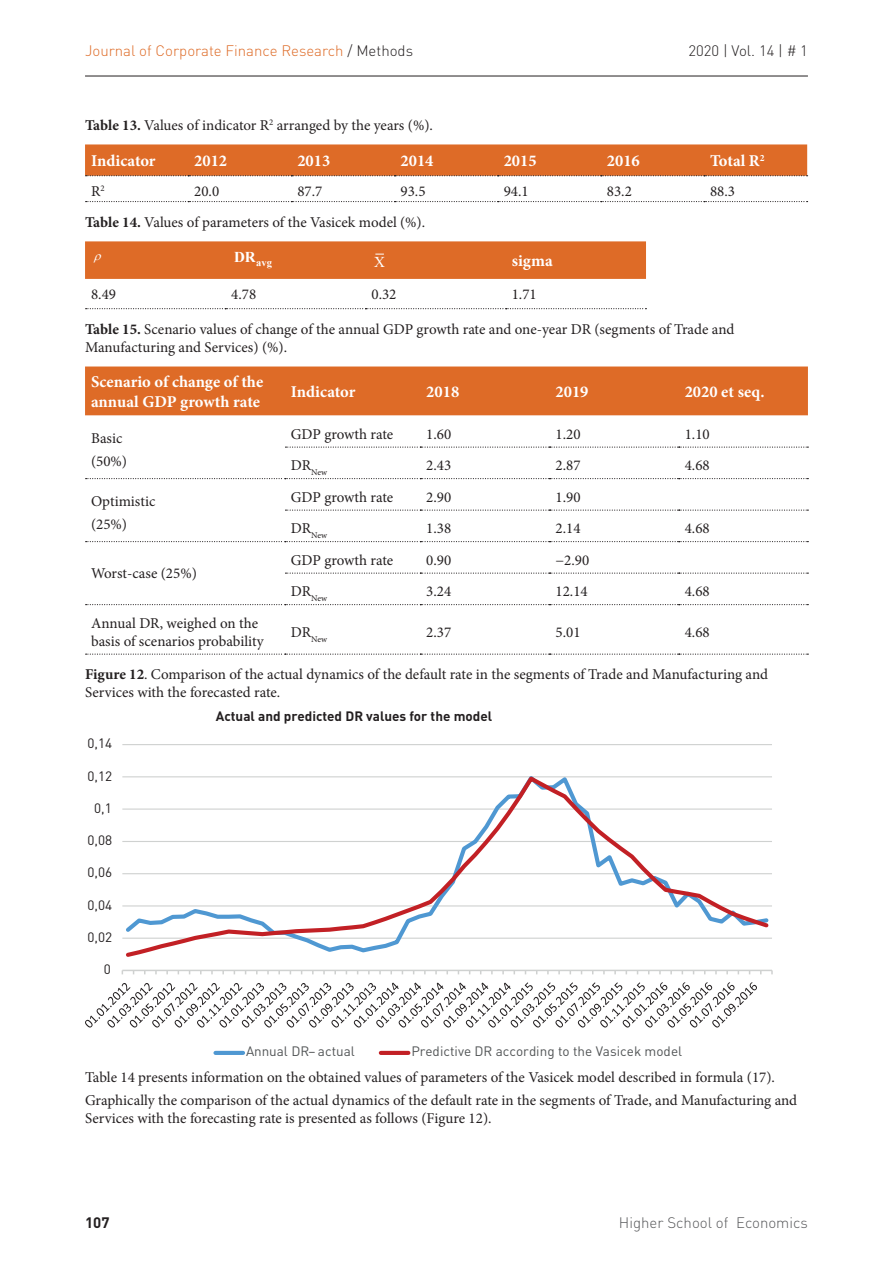
<style>
.page{position:relative;width:893px;height:1263px;background:#fff}
.page>*{position:absolute;margin:0;border:0;box-sizing:border-box;transform-origin:0 0}
.ТАБЛИЦА_ЗАГ{font:700 16.5px/19.8px "Minion Pro";color:#fff}
.Текст_ENG{font:15px/18px "Minion Pro";color:#231f20}
.Название_таблицы{font:15px/18px "Minion Pro";color:#231f20}
.t1{font:300 15px "DIN Pro";color:#de6b27}
.t2{font:300 15px "DIN Pro";color:#57585a}
.t3{font:300 15px "DIN Pro";color:#231f20}
.t4{font:700 15px "DIN Pro";color:#231f20}
.t5{font:15px "Times New Roman";color:#fff}
.t6{font:13.5px "DIN Pro";color:#515455}
.t7{font:700 13.5px "DIN Pro";color:#231f20}
.t8{font:13.5px "DIN Pro";color:#231f20}
.t9{font:700 10.5px "Times New Roman";color:#fff}
.Текст_ENG-2{font:8.7px "Minion Pro";letter-spacing:-.01em;color:#231f20}
.s1{color:#231f20}
.s2{font-weight:700}
</style>
<div class="page">
<hr style="left:85px;top:76px;width:723px;height:1px;background:#231f20">
<div style="left:85px;top:144px;width:722px;height:32px;background:#de6b27"></div>
<svg style="left:704px;top:175px;width:104px;height:1px"></svg>
<svg style="left:86px;top:201px;width:616px;height:1px"></svg>
<svg style="left:704px;top:201px;width:104px;height:1px"></svg>
<svg style="left:86px;top:308px;width:560px;height:1px"></svg>
<div style="left:85px;top:366px;width:723px;height:49px;background:#de6b27"></div>
<svg style="left:285px;top:446px;width:523px;height:2px"></svg>
<svg style="left:86px;top:478px;width:720px;height:1px"></svg>
<svg style="left:285px;top:509px;width:523px;height:2px"></svg>
<svg style="left:86px;top:541px;width:720px;height:1px"></svg>
<svg style="left:285px;top:572px;width:523px;height:2px"></svg>
<svg style="left:86px;top:604px;width:720px;height:1px"></svg>
<svg style="left:86px;top:653px;width:720px;height:2px"></svg>
<hr style="left:122px;top:744px;width:650px;height:1px;background:#cfd1d0">
<hr style="left:122px;top:970px;width:650px;height:1px;background:#cfd1d0">
<svg style="left:123px;top:776px;width:649px;height:181px"></svg>
<svg style="left:85px;top:982px;width:605px;height:45px"></svg>
<svg style="left:690px;top:982px;width:67px;height:45px"></svg>
<hr style="left:215px;top:1051px;width:28px;height:4px;background:#4f98d2">
<hr style="left:381px;top:1051px;width:27px;height:4px;background:#c22025">
<div style="left:85px;top:241px;width:561px;height:38px;background:#de6b27"></div>
<p class="t1" style="left:85px;top:40px;width:330px">Journal of Corporate Finance Research <span class="s1">/ Methods</span></p>
<p class="t3" style="left:688px;top:40px;width:121px">2020 | Vol. 14 | # 1</p>
<p class="Название_таблицы" style="left:85px;top:116px;width:349px"><span class="s2">Table 13.</span> Values of indicator R<sup>2</sup> arranged by the years (%).</p>
<p class="ТАБЛИЦА_ЗАГ" style="left:91px;top:151px;width:66px">Indicator</p>
<p class="ТАБЛИЦА_ЗАГ" style="left:194px;top:151px;width:34px">2012</p>
<p class="ТАБЛИЦА_ЗАГ" style="left:297px;top:151px;width:34px">2013</p>
<p class="ТАБЛИЦА_ЗАГ" style="left:401px;top:151px;width:34px">2014</p>
<p class="ТАБЛИЦА_ЗАГ" style="left:504px;top:151px;width:34px">2015</p>
<p class="ТАБЛИЦА_ЗАГ" style="left:607px;top:151px;width:34px">2016</p>
<p class="ТАБЛИЦА_ЗАГ" style="left:710px;top:151px;width:56px">Total R<sup>2</sup></p>
<p class="Текст_ENG" style="left:91px;top:182px;width:15px">R<sup>2</sup></p>
<p class="Текст_ENG" style="left:194px;top:182px;width:27px">20.0</p>
<p class="Текст_ENG" style="left:297px;top:182px;width:27px">87.7</p>
<p class="Текст_ENG" style="left:401px;top:182px;width:27px">93.5</p>
<p class="Текст_ENG" style="left:504px;top:182px;width:27px">94.1</p>
<p class="Текст_ENG" style="left:607px;top:182px;width:27px">83.2</p>
<p class="Текст_ENG" style="left:710px;top:182px;width:27px">88.3</p>
<p class="Название_таблицы" style="left:85px;top:213px;width:342px"><span class="s2">Table 14.</span> Values of parameters of the Vasicek model (%).</p>
<p class="t9" style="left:234px;top:255px;width:40px"><sup>DR</sup>avg</p>
<p class="t5" style="left:374px;top:251px;width:12px">X</p>
<p class="ТАБЛИЦА_ЗАГ" style="left:512px;top:251px;width:42px">sigma</p>
<p class="Текст_ENG" style="left:91px;top:286px;width:27px">8.49</p>
<p class="Текст_ENG" style="left:231px;top:286px;width:27px">4.78</p>
<p class="Текст_ENG" style="left:371px;top:286px;width:27px">0.32</p>
<p class="Текст_ENG" style="left:512px;top:286px;width:27px">1.71</p>
<p class="Название_таблицы" style="left:85px;top:320px;width:651px"><span class="s2">Table 15.</span> Scenario values of change of the annual GDP growth rate and one-year DR (segments of Trade and<br>Manufacturing and Services) (%).</p>
<p class="ТАБЛИЦА_ЗАГ" style="left:91px;top:372px;width:174px">Scenario of change of the annual GDP growth rate</p>
<p class="ТАБЛИЦА_ЗАГ" style="left:291px;top:381px;width:66px">Indicator</p>
<p class="ТАБЛИЦА_ЗАГ" style="left:426px;top:381px;width:34px">2018</p>
<p class="ТАБЛИЦА_ЗАГ" style="left:555px;top:381px;width:34px">2019</p>
<p class="ТАБЛИЦА_ЗАГ" style="left:685px;top:381px;width:81px">2020 et seq.</p>
<p class="Текст_ENG" style="left:91px;top:429px;width:33px">Basic</p>
<p class="Текст_ENG" style="left:91px;top:452px;width:38px">(50%)</p>
<p class="Текст_ENG" style="left:291px;top:425px;width:104px">GDP growth rate</p>
<p class="Текст_ENG" style="left:426px;top:425px;width:27px">1.60</p>
<p class="Текст_ENG" style="left:555px;top:425px;width:27px">1.20</p>
<p class="Текст_ENG" style="left:685px;top:425px;width:27px">1.10</p>
<p class="Текст_ENG-2" style="left:291px;top:466px;width:38px"><sup>DR</sup>New</p>
<p class="Текст_ENG" style="left:426px;top:456px;width:27px">2.43</p>
<p class="Текст_ENG" style="left:555px;top:456px;width:27px">2.87</p>
<p class="Текст_ENG" style="left:685px;top:456px;width:27px">4.68</p>
<p class="Текст_ENG" style="left:91px;top:492px;width:66px">Optimistic</p>
<p class="Текст_ENG" style="left:91px;top:515px;width:38px">(25%)</p>
<p class="Текст_ENG" style="left:91px;top:564px;width:107px">Worst-case (25%)</p>
<p class="Текст_ENG" style="left:291px;top:488px;width:104px">GDP growth rate</p>
<p class="Текст_ENG" style="left:426px;top:488px;width:27px">2.90</p>
<p class="Текст_ENG" style="left:555px;top:488px;width:27px">1.90</p>
<p class="Текст_ENG-2" style="left:291px;top:529px;width:38px"><sup>DR</sup>New</p>
<p class="Текст_ENG" style="left:426px;top:519px;width:27px">1.38</p>
<p class="Текст_ENG" style="left:555px;top:519px;width:27px">2.14</p>
<p class="Текст_ENG" style="left:685px;top:519px;width:27px">4.68</p>
<p class="Текст_ENG" style="left:291px;top:551px;width:104px">GDP growth rate</p>
<p class="Текст_ENG" style="left:426px;top:551px;width:27px">0.90</p>
<p class="Текст_ENG" style="left:555px;top:551px;width:35px">−2.90</p>
<p class="Текст_ENG-2" style="left:291px;top:592px;width:38px"><sup>DR</sup>New</p>
<p class="Текст_ENG" style="left:426px;top:582px;width:27px">3.24</p>
<p class="Текст_ENG" style="left:555px;top:582px;width:34px">12.14</p>
<p class="Текст_ENG" style="left:685px;top:582px;width:27px">4.68</p>
<p class="Текст_ENG" style="left:91px;top:614px;width:174px">Annual DR, weighed on the basis of scenarios probability</p>
<p class="Текст_ENG-2" style="left:291px;top:633px;width:38px"><sup>DR</sup>New</p>
<p class="Текст_ENG" style="left:426px;top:623px;width:27px">2.37</p>
<p class="Текст_ENG" style="left:555px;top:623px;width:27px">5.01</p>
<p class="Текст_ENG" style="left:685px;top:623px;width:27px">4.68</p>
<p class="Название_таблицы" style="left:85px;top:666px;width:685px"><span class="s2">Figure 12</span>. Comparison of the actual dynamics of the default rate in the segments of Trade and Manufacturing and<br>Services with the forecasted rate.</p>
<p class="t8" style="left:87px;top:734px;width:26px">0,14</p>
<p class="t8" style="left:87px;top:766px;width:26px">0,12</p>
<p class="t8" style="left:94px;top:799px;width:19px">0,1</p>
<p class="t8" style="left:87px;top:831px;width:26px">0,08</p>
<p class="t8" style="left:87px;top:863px;width:26px">0,06</p>
<p class="t8" style="left:87px;top:895px;width:26px">0,04</p>
<p class="t8" style="left:87px;top:928px;width:26px">0,02</p>
<p class="t8" style="left:104px;top:960px;width:9px">0</p>
<p class="t7" style="left:216px;top:706px;width:278px">Actual and predicted DR values for the model</p>
<p class="t6" style="left:246px;top:1042px;width:110px">Annual DR– actual</p>
<p class="t6" style="left:411px;top:1042px;width:272px">Predictive DR according to the Vasicek model</p>
<p class="Текст_ENG" style="left:85px;top:1068px;width:691px">Table 14 presents information on the obtained values of parameters of the Vasicek model described in formula (17).</p>
<p class="Текст_ENG" style="left:85px;top:1091px;width:714px">Graphically the comparison of the actual dynamics of the default rate in the segments of Trade, and Manufacturing and<br>Services with the forecasting rate is presented as follows (Figure 12).</p>
<p class="t4" style="left:85px;top:1212px;width:26px">107</p>
<p class="t2" style="left:619px;top:1212px;width:190px">Higher School of Economics</p>
</div>
